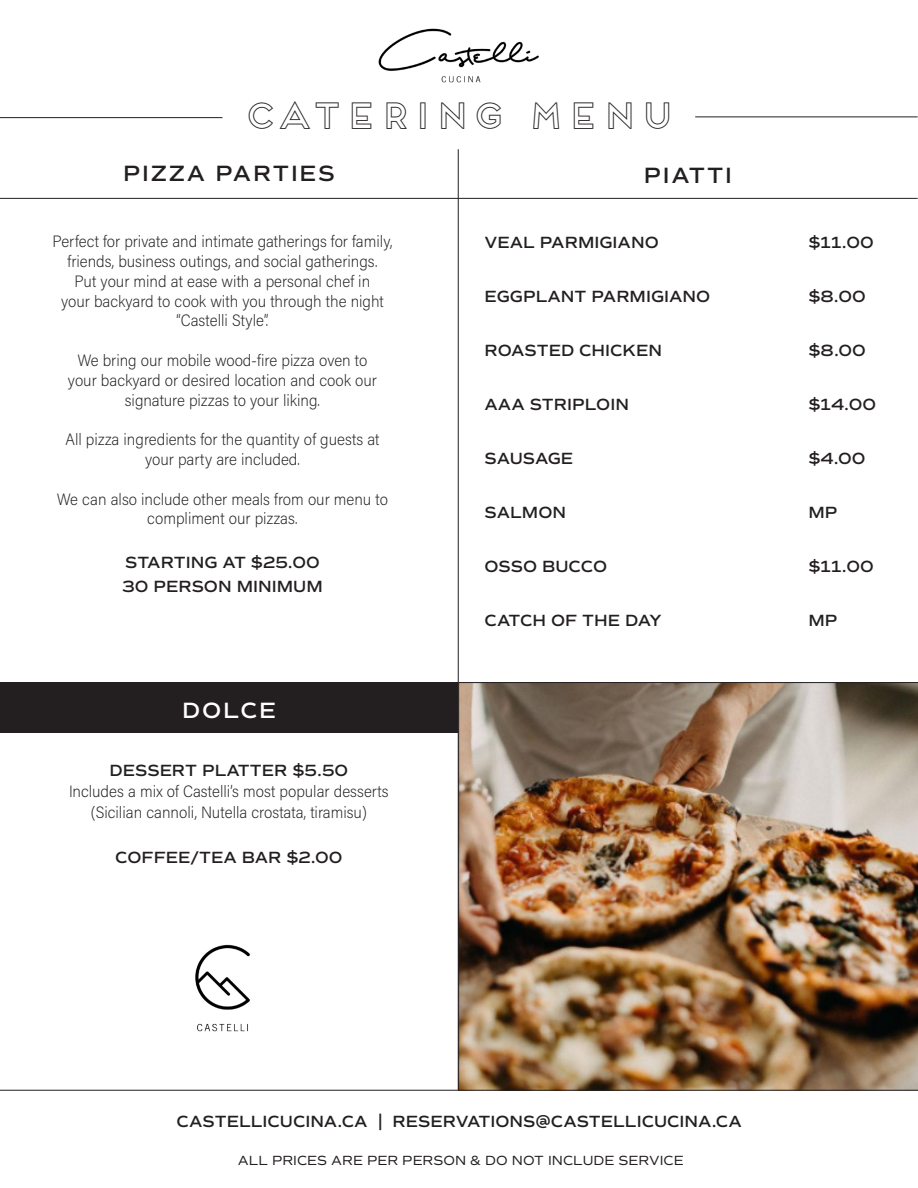
<style>
.page{position:relative;width:918px;height:1188px;background:#fff}
.page>*{position:absolute;margin:0;border:0;box-sizing:border-box;transform-origin:0 0}
.t1{font:35.25px "Frontage Outline";color:#231f20}
.t2{font:600 22.5px "Commuters Sans";letter-spacing:.08em;color:#231f20}
.t3{font:600 22.5px "Commuters Sans";letter-spacing:.08em;color:#fff}
.Paragraph_Style_1{font:200 16.5px/19.8px "Acumin Pro Semi Cond";color:#231f20;text-align:center}
.Paragraph_Style_1-2{font:600 16.5px "Commuters Sans";color:#231f20}
.Paragraph_Style_2{font:200 16.5px/21px "Acumin Pro Semi Cond";color:#231f20;text-align:center}
.Paragraph_Style_2-2{font:600 16.5px/24px "Commuters Sans";color:#231f20}
.Paragraph_Style_2-3{font:13.5px "Commuters Sans";color:#231f20}
</style>
<div class="page">
<div style="left:0;top:682px;width:461px;height:51px;background:#231f20"></div>
<hr style="left:0;top:117px;width:222px;height:1px;background:#231f20">
<hr style="left:458px;top:149px;width:1px;height:942px;background:#231f20">
<hr style="left:0;top:198px;width:918px;height:1px;background:#231f20">
<hr style="left:0;top:1090px;width:458px;height:1px;background:#231f20">
<hr style="left:695px;top:117px;width:223px;height:1px;background:#231f20">
<img style="left:378px;top:28px;width:161px;height:55px">
<img style="left:458px;top:682px;width:460px;height:409px">
<img style="left:195px;top:944px;width:55px;height:88px">
<p class="t1" style="left:242px;top:94px;width:434px">CATERING MENU</p>
<p class="t2" style="left:123px;top:160px;width:213px">PIZZA PARTIES</p>
<p class="t2" style="left:644px;top:161px;width:90px">PIATTI</p>
<p class="Paragraph_Style_1" style="left:53px;top:231px;width:341px">Perfect for private and intimate gatherings for family, friends, business outings, and social gatherings.<br>Put your mind at ease with a personal chef in<br>your backyard to cook with you through the night “Castelli Style”.</p>
<p class="Paragraph_Style_1" style="left:68px;top:350px;width:311px">We bring our mobile wood-fire pizza oven to your backyard or desired location and cook our signature pizzas to your liking.</p>
<p class="Paragraph_Style_1" style="left:65px;top:429px;width:316px">All pizza ingredients for the quantity of guests at your party are included.</p>
<p class="Paragraph_Style_1" style="left:57px;top:488px;width:333px">We can also include other meals from our menu to compliment our pizzas.</p>
<p class="Paragraph_Style_2-2" style="left:122px;top:551px;width:202px">STARTING AT $25.00<br>30 PERSON MINIMUM</p>
<p class="t3" style="left:182px;top:696px;width:95px">DOLCE</p>
<p class="Paragraph_Style_1-2" style="left:110px;top:760px;width:240px">DESSERT PLATTER $5.50</p>
<p class="Paragraph_Style_2" style="left:69px;top:780px;width:321px">Includes a mix of Castelli’s most popular desserts (Sicilian cannoli, Nutella crostata, tiramisu)</p>
<p class="Paragraph_Style_1-2" style="left:115px;top:847px;width:229px">COFFEE/TEA BAR $2.00</p>
<p class="Paragraph_Style_1-2" style="left:485px;top:232px;width:176px">VEAL PARMIGIANO</p>
<p class="Paragraph_Style_1-2" style="left:809px;top:232px;width:67px">$11.00</p>
<p class="Paragraph_Style_1-2" style="left:485px;top:286px;width:227px">EGGPLANT PARMIGIANO</p>
<p class="Paragraph_Style_1-2" style="left:809px;top:286px;width:59px">$8.00</p>
<p class="Paragraph_Style_1-2" style="left:485px;top:340px;width:179px">ROASTED CHICKEN</p>
<p class="Paragraph_Style_1-2" style="left:809px;top:340px;width:59px">$8.00</p>
<p class="Paragraph_Style_1-2" style="left:485px;top:394px;width:146px">AAA STRIPLOIN</p>
<p class="Paragraph_Style_1-2" style="left:809px;top:394px;width:69px">$14.00</p>
<p class="Paragraph_Style_1-2" style="left:485px;top:448px;width:90px">SAUSAGE</p>
<p class="Paragraph_Style_1-2" style="left:809px;top:448px;width:59px">$4.00</p>
<p class="Paragraph_Style_1-2" style="left:485px;top:502px;width:83px">SALMON</p>
<p class="Paragraph_Style_1-2" style="left:809px;top:502px;width:31px">MP</p>
<p class="Paragraph_Style_1-2" style="left:485px;top:556px;width:124px">OSSO BUCCO</p>
<p class="Paragraph_Style_1-2" style="left:809px;top:556px;width:67px">$11.00</p>
<p class="Paragraph_Style_1-2" style="left:485px;top:610px;width:179px">CATCH OF THE DAY</p>
<p class="Paragraph_Style_1-2" style="left:809px;top:610px;width:31px">MP</p>
<p class="Paragraph_Style_1-2" style="left:177px;top:1112px;width:567px">CASTELLICUCINA.CA | RESERVATIONS@CASTELLICUCINA.CA</p>
<p class="Paragraph_Style_2-3" style="left:238px;top:1152px;width:447px">ALL PRICES ARE PER PERSON &amp; DO NOT INCLUDE SERVICE</p>
</div>
